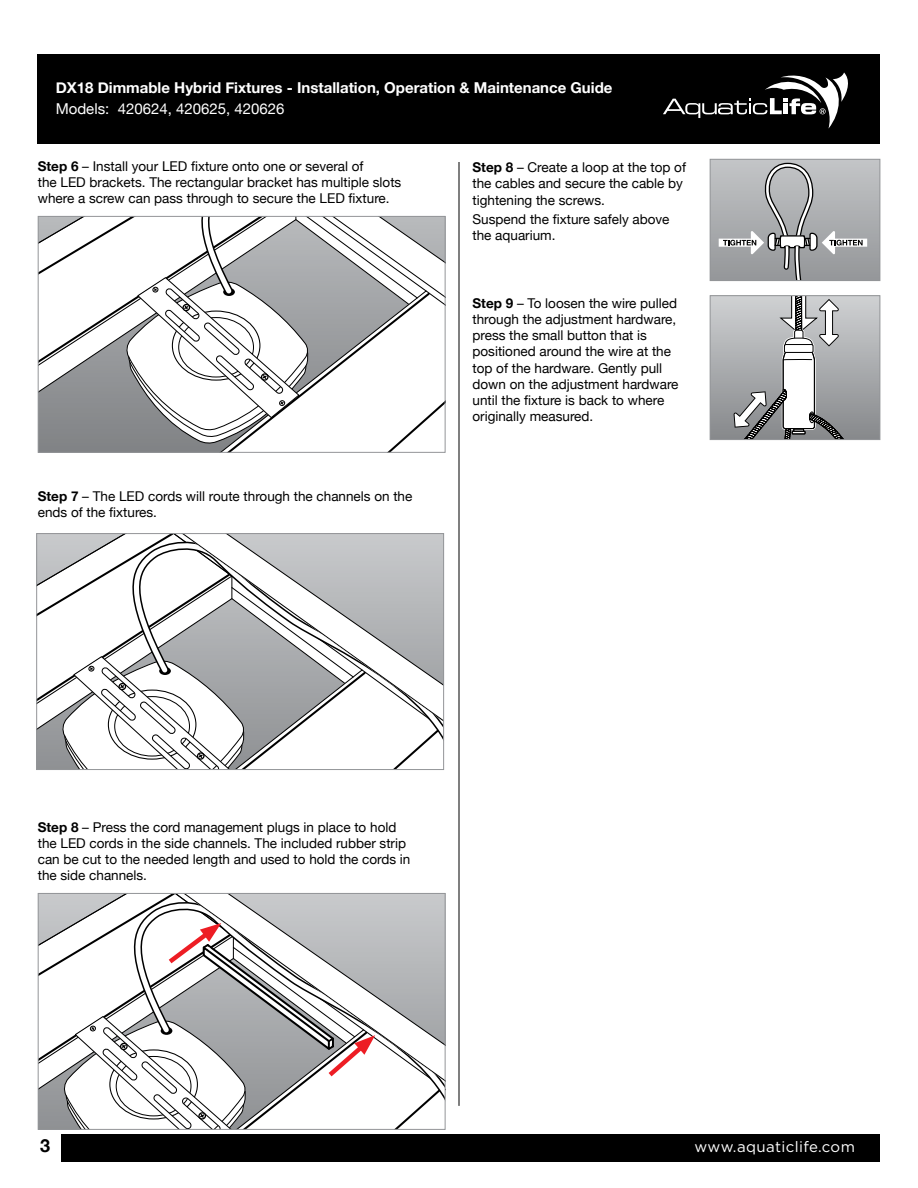
<style>
.page{position:relative;width:918px;height:1188px;background:#fff}
.page>*{position:absolute;margin:0;border:0;box-sizing:border-box;transform-origin:0 0}
.t1{font:700 18px "Helvetica Neue";color:#000}
.t2{font:700 15px "Helvetica Neue";color:#fff}
.t3{font:15px "Helvetica Neue";color:#fff}
.t4{font:15px "Gotham";letter-spacing:.025em;color:#fff}
.t5{font:13.5px/16.2px "Helvetica Neue";color:#000}
.s1{font-weight:700}
</style>
<div class="page">
<div style="left:38px;top:54px;width:842px;height:90px;background:#000"></div>
<div style="left:62px;top:1134px;width:818px;height:27px;background:#000"></div>
<svg style="left:663px;top:72px;width:185px;height:57px"></svg>
<svg style="left:40px;top:218px;width:404px;height:233px"></svg>
<div style="left:38px;top:216px;width:408px;height:237px;border:1px solid #939598"></div>
<svg style="left:38px;top:535px;width:88px;height:233px"></svg>
<svg style="left:126px;top:539px;width:316px;height:229px"></svg>
<div style="left:36px;top:533px;width:408px;height:237px;border:1px solid #939598"></div>
<hr style="left:459px;top:162px;width:1px;height:944px;background:#000">
<div style="left:710px;top:159px;width:170px;height:122px;background:linear-gradient(to bottom,#c3c5c7,#95979a)"></div>
<svg style="left:719px;top:161px;width:148px;height:118px;background:#aaabad"></svg>
<div style="left:710px;top:159px;width:170px;height:122px;border:1px solid #939598"></div>
<div style="left:710px;top:296px;width:170px;height:144px;background:linear-gradient(to bottom,#cfd0d2,#86888b)"></div>
<svg style="left:734px;top:297px;width:120px;height:141px"></svg>
<div style="left:710px;top:295px;width:170px;height:145px;border:1px solid #939598"></div>
<svg style="left:38px;top:893px;width:407px;height:236px"></svg>
<p class="t2" style="left:56px;top:76px;width:558px">DX18 Dimmable Hybrid Fixtures - Installation, Operation &amp; Maintenance Guide</p>
<p class="t3" style="left:56px;top:97px;width:230px">Models: 420624, 420625, 420626</p>
<p class="t5" style="left:38px;top:159px;width:365px"><span class="s1">Step 6</span> – Install your LED fixture onto one or several of<br>the LED brackets. The rectangular bracket has multiple slots where a screw can pass through to secure the LED fixture.</p>
<p class="t5" style="left:38px;top:488px;width:376px"><span class="s1">Step 7</span> – The LED cords will route through the channels on the ends of the fixtures.</p>
<p class="t5" style="left:473px;top:160px;width:215px"><span class="s1">Step 8</span> – Create a loop at the top of the cables and secure the cable by tightening the screws.</p>
<p class="t5" style="left:473px;top:212px;width:199px">Suspend the fixture safely above the aquarium.</p>
<p class="t5" style="left:473px;top:296px;width:208px"><span class="s1">Step 9</span> – To loosen the wire pulled through the adjustment hardware, press the small button that is positioned around the wire at the top of the hardware. Gently pull down on the adjustment hardware until the fixture is back to where originally measured.</p>
<p class="t5" style="left:38px;top:820px;width:374px"><span class="s1">Step 8</span> – Press the cord management plugs in place to hold the LED cords in the side channels. The included rubber strip can be cut to the needed length and used to hold the cords in the side channels.</p>
<h1 class="t1" style="left:40px;top:1131px;width:12px">3</h1>
<p class="t4" style="left:694px;top:1138px;width:162px">www.aquaticlife.com</p>
</div>
